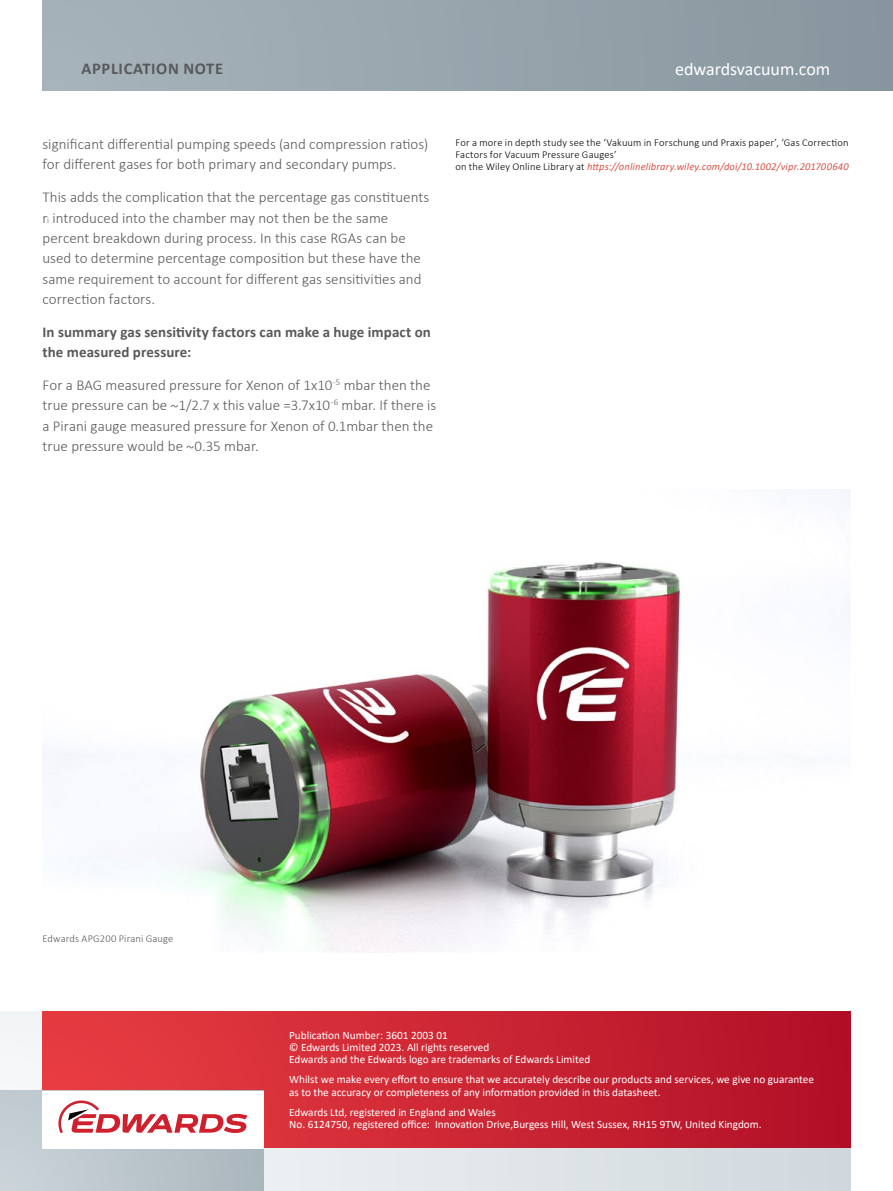
<style>
.page{position:relative;width:893px;height:1191px;background:#fff}
.page>*{position:absolute;margin:0;border:0;box-sizing:border-box;transform-origin:0 0}
.t1{font:18px "Calibri";color:#fff}
.t2{font:700 16.5px "Calibri";letter-spacing:.04em;color:#58595b}
.t3{font:300 15px/20.2px "Calibri";color:#58595b}
.t4{font:700 15px/20.2px "Calibri";letter-spacing:.005em;color:#58595b}
.t5{font:11.25px/12px "Calibri";color:#fff}
.t6{font:300 10.5px/12px "Calibri";letter-spacing:.015em;color:#000}
.t7{font:300 10.5px "Calibri";letter-spacing:.01em;color:#58595b}
.s1{font-size:8.7px}
.s2{font-weight:400;font-style:italic;color:#d75649}
</style>
<div class="page">
<div style="left:43px;top:0;width:850px;height:90px;background:linear-gradient(to right,#a7b3bb,#87969e)"></div>
<svg style="left:0;top:1011px;width:850px;height:180px;background:#dfe1e5"></svg>
<div style="left:43px;top:1011px;width:807px;height:136px;background:linear-gradient(to right,#e93e43,#b21027)"></div>
<div style="left:0;top:1091px;width:264px;height:100px;background:linear-gradient(to right,#cad3d8,#abb7be)"></div>
<div style="left:43px;top:1091px;width:221px;height:57px;background:#fff"></div>
<svg style="left:58px;top:1100px;width:190px;height:33px"></svg>
<img style="left:54px;top:489px;width:796px;height:463px">
<p class="t2" style="left:82px;top:57px;width:143px">APPLICATION NOTE</p>
<p class="t1" style="left:675px;top:56px;width:157px">edwardsvacuum.com</p>
<p class="t3" style="left:43px;top:134px;width:387px">significant differential pumping speeds (and compression ratios) for different gases for both primary and secondary pumps.</p>
<p class="t3" style="left:43px;top:187px;width:388px">This adds the complication that the percentage gas constituents r<span class="s1">i</span> introduced into the chamber may not then be the same percent breakdown during process. In this case RGAs can be used to determine percentage composition but these have the same requirement to account for different gas sensitivities and correction factors.</p>
<p class="t4" style="left:43px;top:321px;width:390px">In summary gas sensitivity factors can make a huge impact on the measured pressure:</p>
<p class="t3" style="left:43px;top:375px;width:395px">For a BAG measured pressure for Xenon of 1x10<sup>-5</sup> mbar then the true pressure can be ~1/2.7 x this value =3.7x10<sup>-6</sup> mbar. If there is a Pirani gauge measured pressure for Xenon of 0.1mbar then the true pressure would be ~0.35 mbar.</p>
<p class="t6" style="left:455px;top:136px;width:395px">For a more in depth study see the ‘Vakuum in Forschung und Praxis paper’, ‘Gas Correction<br>Factors for Vacuum Pressure Gauges’<br>on the Wiley Online Library at <span class="s2">https://onlinelibrary.wiley.com/doi/10.1002/vipr.201700640</span></p>
<p class="t7" style="left:43px;top:932px;width:132px">Edwards APG200 Pirani Gauge</p>
<p class="t5" style="left:289px;top:1029px;width:303px">Publication Number: 3601 2003 01<br>© Edwards Limited 2023. All rights reserved<br>Edwards and the Edwards logo are trademarks of Edwards Limited</p>
<p class="t5" style="left:289px;top:1073px;width:526px">Whilst we make every effort to ensure that we accurately describe our products and services, we give no guarantee as to the accuracy or completeness of any information provided in this datasheet.</p>
<p class="t5" style="left:289px;top:1106px;width:474px">Edwards Ltd, registered in England and Wales<br>No. 6124750, registered office: Innovation Drive,Burgess Hill, West Sussex, RH15 9TW, United Kingdom.</p>
</div>
